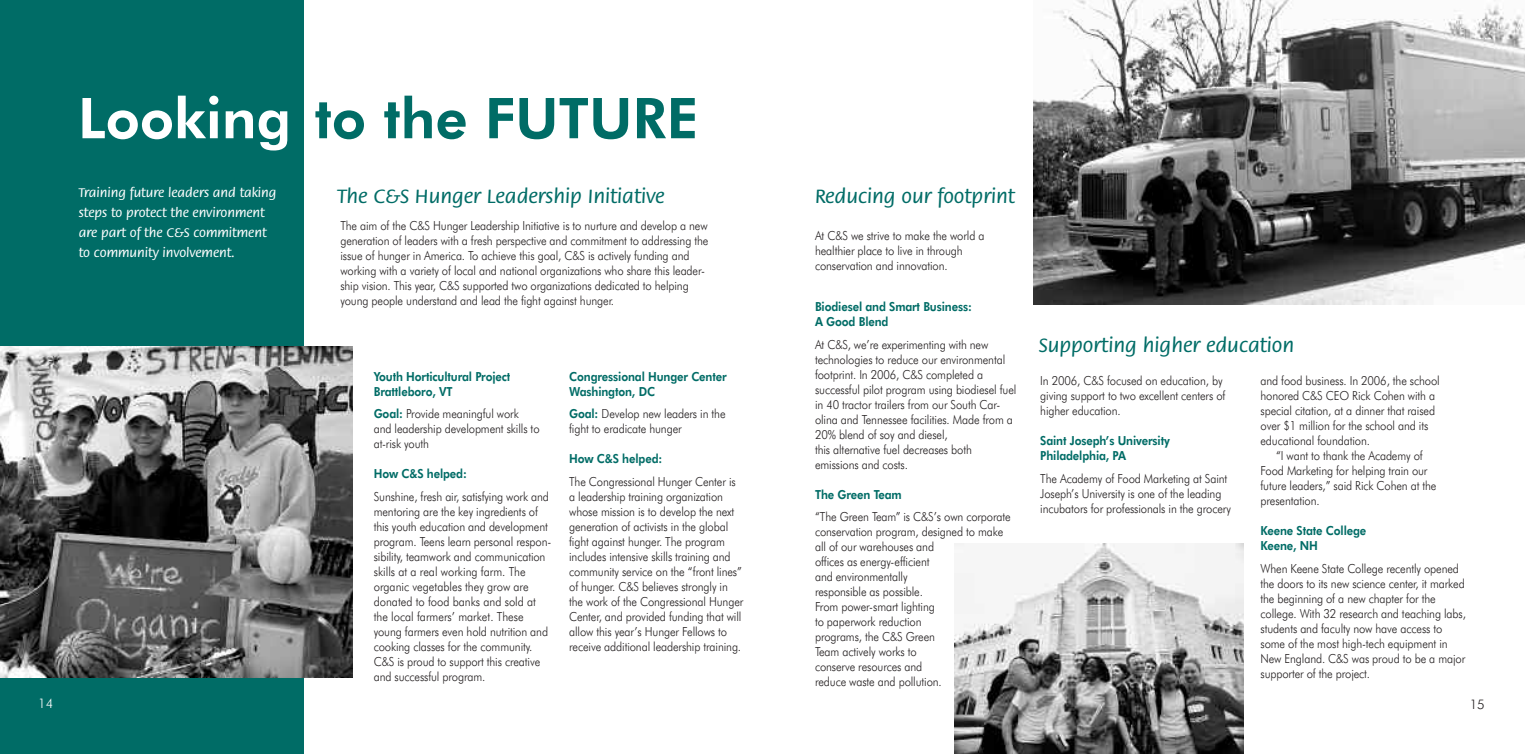
<style>
.page{position:relative;width:1530px;height:754px;background:#fff}
.page>*{position:absolute;margin:0;border:0;box-sizing:border-box;transform-origin:0 0}
.t1{font:800 56.25px "Futura BT";color:#006c66}
.t2{font:500 21.12px "Flora";color:#006c66}
.t3{font:500 13.75px/20px "Flora";color:#fff}
.t4{font:300 13.25px "Futura BT";color:#231f20}
.t5{font:300 13.25px "Futura BT";color:#fff}
.t6{font:300 12.5px/15px "Futura BT";letter-spacing:-.01em;color:#231f20;scale:.9 1}
.t7{font:800 12.5px/15px "Futura BT";letter-spacing:-.01em;color:#006c66;scale:.9 1}
.s1{color:#fff}
.s2{font-weight:800;color:#006c66}
</style>
<div class="page">
<img style="left:955px;top:544px;width:288px;height:210px">
<img style="left:1033px;top:0;width:492px;height:304px">
<div style="left:0;top:0;width:304px;height:754px;background:#006c66"></div>
<img style="left:0;top:346px;width:352px;height:331px">
<p class="t5" style="left:38px;top:697px;width:17px">14</p>
<h1 class="t1" style="left:78px;top:96px;width:622px"><span class="s1">Looking</span> to the FUTURE</h1>
<p class="t3" style="left:79px;top:184px;width:199px">Training future leaders and taking steps to protect the environment are part of the C&amp;S commitment to community involvement.</p>
<h2 class="t2" style="left:338px;top:188px;width:329px">The C&amp;S Hunger Leadership Initiative</h2>
<p class="t6" style="left:340px;top:219px;width:410px">The aim of the C&amp;S Hunger Leadership Initiative is to nurture and develop a new generation of leaders with a fresh perspective and commitment to addressing the issue of hunger in America. To achieve this goal, C&amp;S is actively funding and working with a variety of local and national organizations who share this leader&shy;ship vision. This year, C&amp;S supported two organizations dedicated to helping young people understand and lead the fight against hunger.</p>
<p class="t7" style="left:374px;top:370px;width:153px">Youth Horticultural Project<br>Brattleboro, VT</p>
<p class="t6" style="left:374px;top:407px;width:186px"><span class="s2">Goal:</span> Provide meaningful work and leadership development skills to at-risk youth</p>
<p class="t7" style="left:374px;top:467px;width:105px">How C&amp;S helped:</p>
<p class="t6" style="left:374px;top:490px;width:199px">Sunshine, fresh air, satisfying work and mentoring are the key ingredients of this youth education and development program. Teens learn personal respon&shy;sibility, teamwork and communication skills at a real working farm. The organic vegetables they grow are donated to food banks and sold at the local farmers’ market. These young farmers even hold nutrition and cooking classes for the community.<br>C&amp;S is proud to support this creative and successful program.</p>
<p class="t7" style="left:569px;top:370px;width:177px">Congressional Hunger Center<br>Washington, DC</p>
<p class="t6" style="left:569px;top:407px;width:175px"><span class="s2">Goal:</span> Develop new leaders in the fight to eradicate hunger</p>
<p class="t7" style="left:569px;top:452px;width:105px">How C&amp;S helped:</p>
<p class="t6" style="left:569px;top:475px;width:195px">The Congressional Hunger Center is a leadership training organization whose mission is to develop the next generation of activists in the global fight against hunger. The program includes intensive skills training and community service on the “front lines” of hunger. C&amp;S believes strongly in the work of the Congressional Hunger Center, and provided funding that will allow this year’s Hunger Fellows to receive additional leadership training.</p>
<h2 class="t2" style="left:815px;top:188px;width:201px">Reducing our footprint</h2>
<p class="t6" style="left:815px;top:229px;width:190px">At C&amp;S we strive to make the world a healthier place to live in through conservation and innovation.</p>
<p class="t7" style="left:815px;top:300px;width:176px">Biodiesel and Smart Business:<br>A Good Blend</p>
<p class="t6" style="left:815px;top:338px;width:225px">At C&amp;S, we’re experimenting with new technologies to reduce our environmental footprint. In 2006, C&amp;S completed a successful pilot program using biodiesel fuel in 40 tractor trailers from our South Car&shy;olina and Tennessee facilities. Made from a 20% blend of soy and diesel,<br>this alternative fuel decreases both emissions and costs.</p>
<p class="t7" style="left:815px;top:488px;width:98px">The Green Team</p>
<p class="t6" style="left:815px;top:510px;width:219px">“The Green Team” is C&amp;S’s own corporate conservation program, designed to make all of our warehouses and<br>offices as energy-efficient<br>and environmentally<br>responsible as possible.<br>From power-smart lighting<br>to paperwork reduction<br>programs, the C&amp;S Green<br>Team actively works to<br>conserve resources and<br>reduce waste and pollution.</p>
<h2 class="t2" style="left:1039px;top:336px;width:257px">Supporting higher education</h2>
<p class="t6" style="left:1040px;top:374px;width:207px">In 2006, C&amp;S focused on education, by giving support to two excellent centers of higher education.</p>
<p class="t7" style="left:1040px;top:434px;width:145px">Saint Joseph’s University<br>Philadelphia, PA</p>
<p class="t6" style="left:1040px;top:472px;width:213px">The Academy of Food Marketing at Saint<br>Joseph’s University is one of the leading incubators for professionals in the grocery</p>
<p class="t6" style="left:1261px;top:374px;width:201px">and food business. In 2006, the school honored C&amp;S CEO Rick Cohen with a special citation, at a dinner that raised over $1 million for the school and its educational foundation.</p>
<p class="t6" style="left:1261px;top:449px;width:197px;text-indent:16px">“I want to thank the Academy of<br>Food Marketing for helping train our future leaders,” said Rick Cohen at the presentation.</p>
<p class="t7" style="left:1261px;top:524px;width:119px">Keene State College<br>Keene, NH</p>
<p class="t6" style="left:1261px;top:562px;width:230px">When Keene State College recently opened the doors to its new science center, it marked the beginning of a new chapter for the college. With 32 research and teaching labs, students and faculty now have access to some of the most high-tech equipment in New England. C&amp;S was proud to be a major supporter of the project.</p>
<p class="t4" style="left:1470px;top:699px;width:17px">15</p>
</div>
